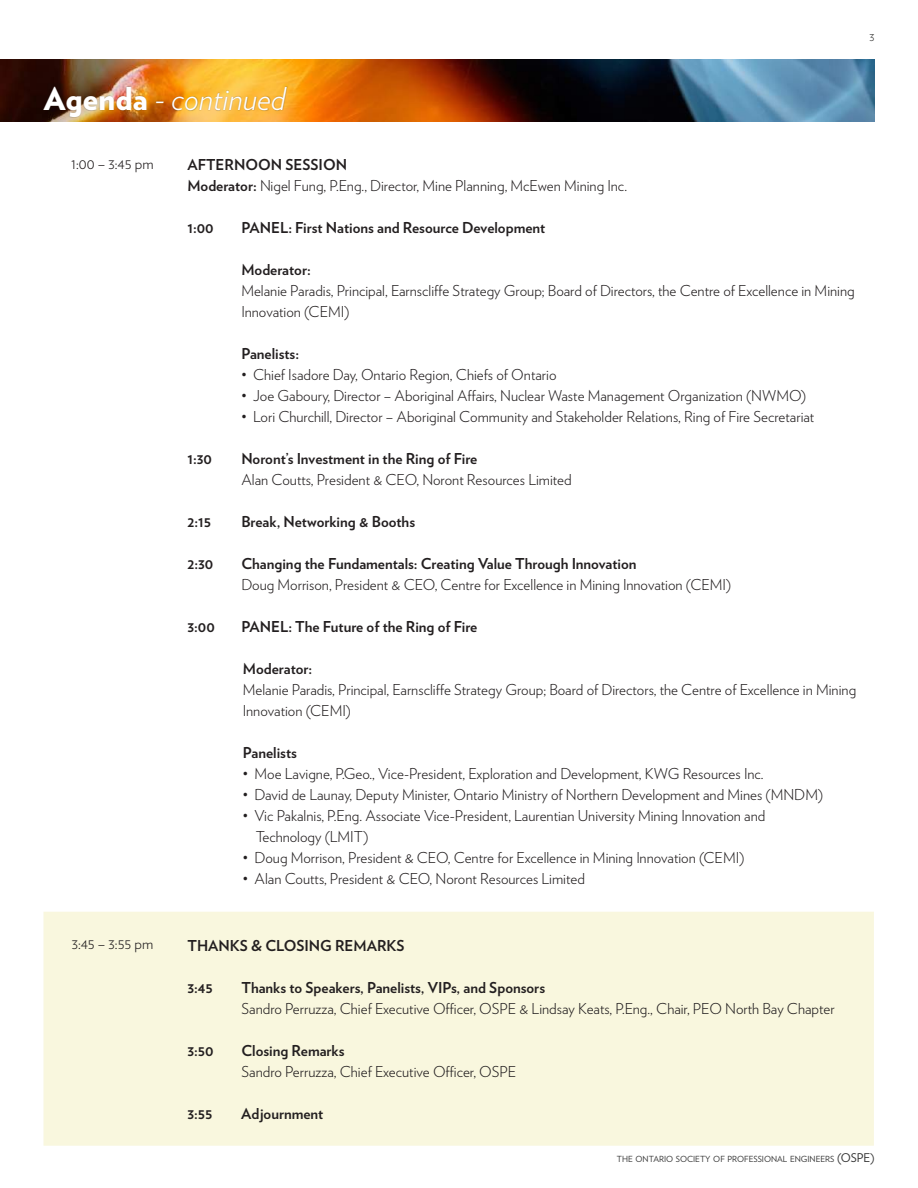
<style>
.page{position:relative;width:918px;height:1188px;background:#fff}
.page>*{position:absolute;margin:0;border:0;box-sizing:border-box;transform-origin:0 0}
.t1{font:italic 300 31.5px "Verlag";color:#fff}
.t2{font:300 15px/21px "Verlag";color:#231f20}
.t3{font:700 15px "Verlag";color:#231f20}
.t4{font:300 12px "Verlag";color:#353534}
.t5{font:12px "Verlag";color:#363636}
.t6{font:8.4px "Verlag";color:#363636}
.s1{font-weight:900;font-style:normal}
.s2{font-weight:700}
.s3{font-size:12px}
</style>
<div class="page">
<img style="left:1px;top:59px;width:873px;height:63px">
<div style="left:43px;top:86px;width:245px;height:31px;background:#231f20;opacity:.35"></div>
<div style="left:44px;top:912px;width:830px;height:234px;background:#f9f7de"></div>
<p class="t4" style="left:869px;top:28px;width:7px">3</p>
<h1 class="t1" style="left:44px;top:75px;width:243px"><span class="s1">Agenda</span> - continued</h1>
<p class="t2" style="left:71px;top:152px;width:84px">1:00 – 3:45 pm</p>
<p class="t2" style="left:187px;top:154px;width:441px"><span class="s2">AFTERNOON SESSION<br>Moderator:</span> Nigel Fung, P.Eng., Director, Mine Planning, McEwen Mining Inc.</p>
<p class="t3" style="left:187px;top:216px;width:28px">1:00</p>
<p class="t3" style="left:241px;top:216px;width:305px">PANEL: First Nations and Resource Development</p>
<p class="t3" style="left:241px;top:258px;width:71px">Moderator:</p>
<p class="t2" style="left:241px;top:280px;width:615px">Melanie Paradis, Principal, Earnscliffe Strategy Group; Board of Directors, the Centre of Excellence in Mining<br>Innovation (CEMI)</p>
<p class="t3" style="left:241px;top:342px;width:59px">Panelists:</p>
<p class="t2" style="left:241px;top:364px;width:317px">• Chief Isadore Day, Ontario Region, Chiefs of Ontario</p>
<p class="t2" style="left:241px;top:385px;width:566px">• Joe Gaboury, Director – Aboriginal Affairs, Nuclear Waste Management Organization (NWMO)</p>
<p class="t2" style="left:241px;top:406px;width:574px">• Lori Churchill, Director – Aboriginal Community and Stakeholder Relations, Ring of Fire Secretariat</p>
<p class="t3" style="left:187px;top:447px;width:26px">1:30</p>
<p class="t3" style="left:241px;top:447px;width:237px">Noront’s Investment in the Ring of Fire</p>
<p class="t2" style="left:241px;top:469px;width:332px">Alan Coutts, President &amp; CEO, Noront Resources Limited</p>
<p class="t3" style="left:187px;top:510px;width:25px">2:15</p>
<p class="t3" style="left:241px;top:510px;width:175px">Break, Networking &amp; Booths</p>
<p class="t3" style="left:187px;top:552px;width:27px">2:30</p>
<p class="t3" style="left:241px;top:552px;width:397px">Changing the Fundamentals: Creating Value Through Innovation</p>
<p class="t2" style="left:241px;top:574px;width:491px">Doug Morrison, President &amp; CEO, Centre for Excellence in Mining Innovation (CEMI)</p>
<p class="t3" style="left:187px;top:615px;width:29px">3:00</p>
<p class="t3" style="left:241px;top:615px;width:238px">PANEL: The Future of the Ring of Fire</p>
<p class="t3" style="left:243px;top:657px;width:71px">Moderator:</p>
<p class="t2" style="left:243px;top:679px;width:615px">Melanie Paradis, Principal, Earnscliffe Strategy Group; Board of Directors, the Centre of Excellence in Mining<br>Innovation (CEMI)</p>
<p class="t3" style="left:243px;top:741px;width:55px">Panelists</p>
<p class="t2" style="left:243px;top:763px;width:522px">• Moe Lavigne, P.Geo., Vice-President, Exploration and Development, KWG Resources Inc.</p>
<p class="t2" style="left:243px;top:784px;width:582px">• David de Launay, Deputy Minister, Ontario Ministry of Northern Development and Mines (MNDM)</p>
<p class="t2" style="left:256px;top:805px;width:511px;text-indent:-13px">• Vic Pakalnis, P.Eng. Associate Vice-President, Laurentian University Mining Innovation and<br>Technology (LMIT)</p>
<p class="t2" style="left:243px;top:847px;width:503px">• Doug Morrison, President &amp; CEO, Centre for Excellence in Mining Innovation (CEMI)</p>
<p class="t2" style="left:243px;top:868px;width:344px">• Alan Coutts, President &amp; CEO, Noront Resources Limited</p>
<p class="t2" style="left:72px;top:932px;width:83px">3:45 – 3:55 pm</p>
<p class="t3" style="left:187px;top:933px;width:219px">THANKS &amp; CLOSING REMARKS</p>
<p class="t3" style="left:187px;top:975px;width:27px">3:45</p>
<p class="t3" style="left:241px;top:975px;width:305px">Thanks to Speakers, Panelists, VIPs, and Sponsors</p>
<p class="t2" style="left:241px;top:997px;width:595px">Sandro Perruzza, Chief Executive Officer, OSPE &amp; Lindsay Keats, P.Eng., Chair, PEO North Bay Chapter</p>
<p class="t3" style="left:187px;top:1038px;width:28px">3:50</p>
<p class="t3" style="left:241px;top:1038px;width:105px">Closing Remarks</p>
<p class="t2" style="left:241px;top:1060px;width:276px">Sandro Perruzza, Chief Executive Officer, OSPE</p>
<p class="t3" style="left:187px;top:1101px;width:26px">3:55</p>
<p class="t3" style="left:241px;top:1101px;width:84px">Adjournment</p>
<p class="t6" style="left:617px;top:1152px;width:233px">THE ONTARIO SOCIETY OF PROFESSIONAL ENGINEERS <span class="s3">(OSPE</span></p>
<p class="t5" style="left:870px;top:1148px;width:6px">)</p>
</div>
